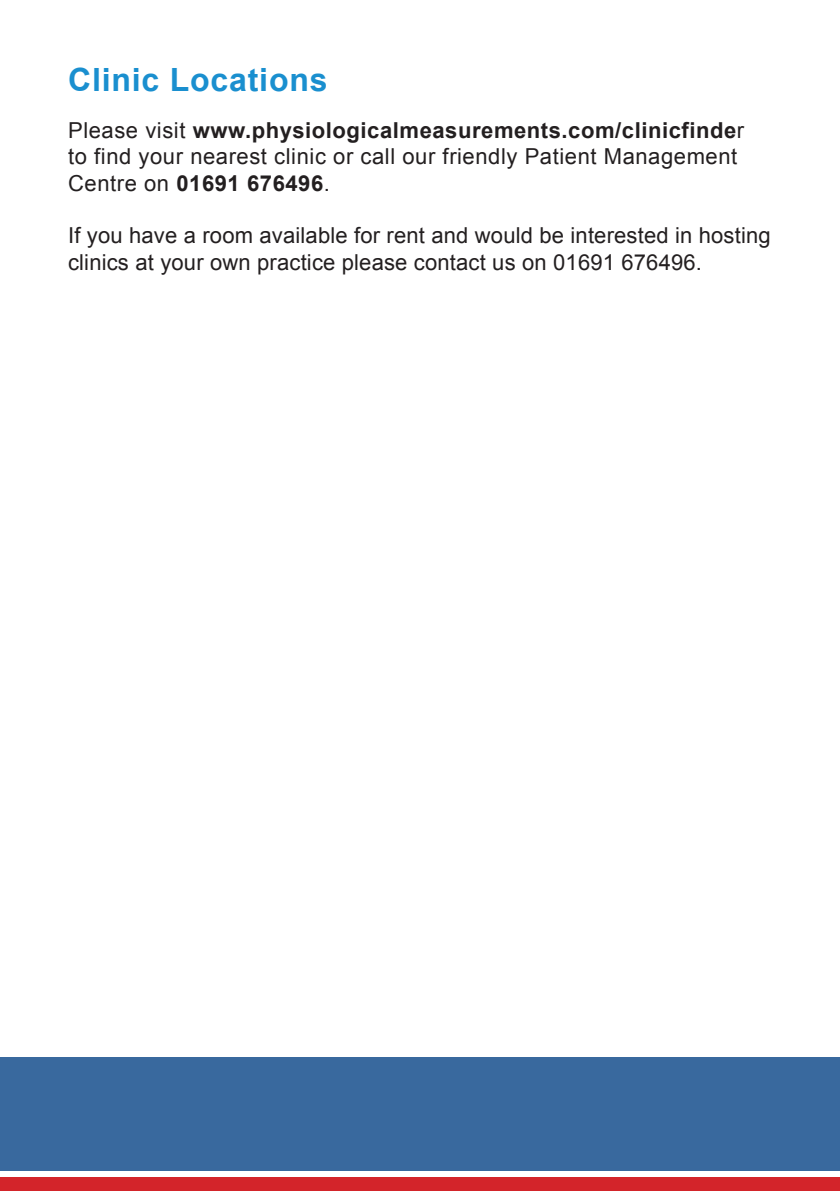
<style>
.page{position:relative;width:840px;height:1191px;background:#fff}
.page>*{position:absolute;margin:0;border:0;box-sizing:border-box;transform-origin:0 0}
.t1{font:700 32px "Arial";letter-spacing:.025em;color:#1a8fcf}
.t2{font:22px/26.4px "Arial";letter-spacing:.025em;color:#231f20}
.t3{font:22px/26.4px "Arial";letter-spacing:.005em;color:#231f20}
.s1{font-weight:700}
</style>
<div class="page">
<div style="left:0;top:1176px;width:839px;height:15px;background:#d3242a"></div>
<div style="left:0;top:1057px;width:839px;height:114px;background:#39699e"></div>
<h1 class="t1" style="left:68px;top:59px;width:261px">Clinic Locations</h1>
<p class="t2" style="left:68px;top:117px;width:677px">Please visit <span class="s1">www.physiologicalmeasurements.com/clinicfinde</span>r to find your nearest clinic or call our friendly Patient Management<br>Centre on <span class="s1">01691 676496</span>.</p>
<p class="t3" style="left:68px;top:223px;width:703px">If you have a room available for rent and would be interested in hosting clinics at your own practice please contact us on 01691 676496.</p>
</div>
